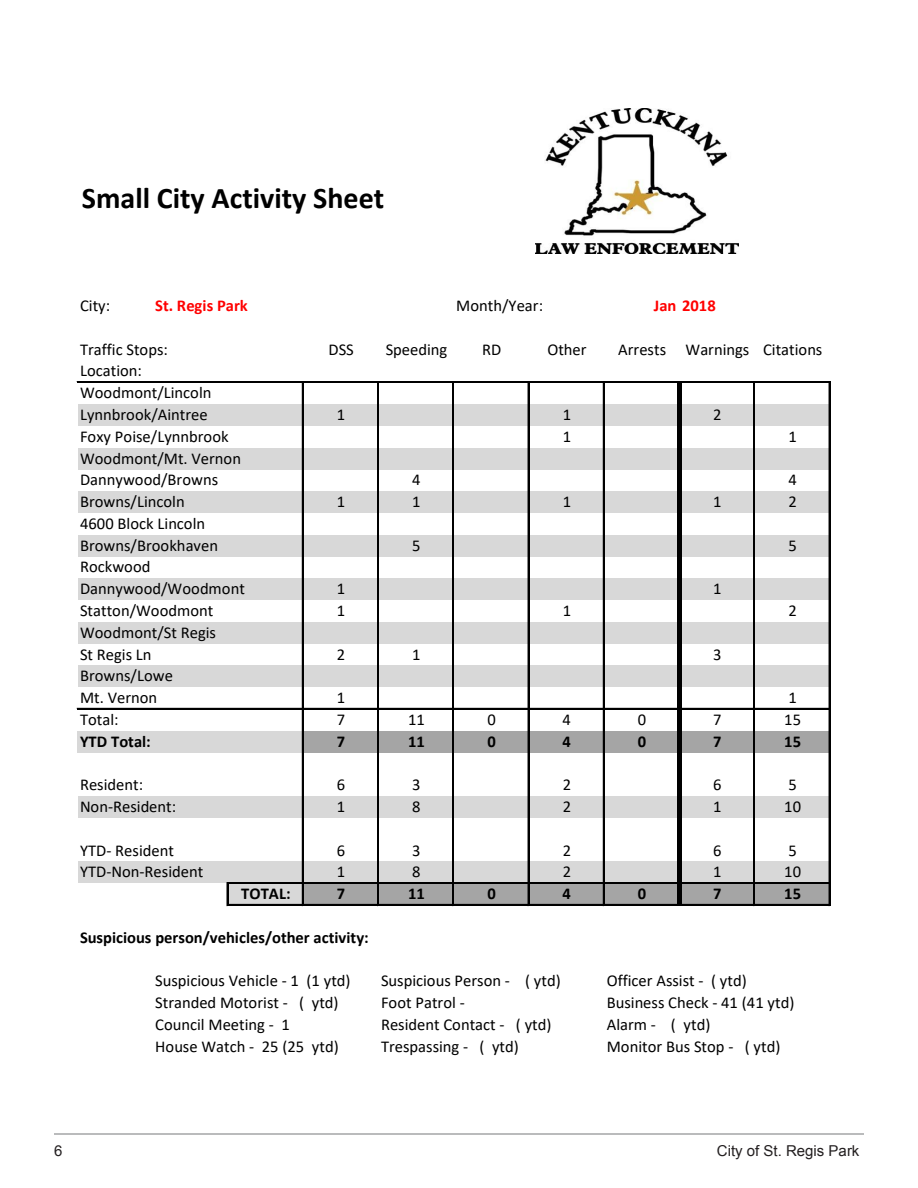
<style>
.page{position:relative;width:918px;height:1188px;background:#fff}
.page>*{position:absolute;margin:0;border:0;box-sizing:border-box;transform-origin:0 0}
.t1{font:700 30px "Calibri";color:#000}
.t2{font:16.5px/21.8px "Calibri";color:#000}
.t3{font:700 16.5px "Calibri";color:#000}
.t4{font:700 16.5px "Calibri";color:#f00}
.t5{font:15px "Arial";color:#231f20}
</style>
<div class="page">
<hr style="left:54px;top:1134px;width:810px;height:1px;background:#76787b">
<div style="left:78px;top:404px;width:752px;height:22px;background:#d8d8d8"></div>
<div style="left:78px;top:448px;width:752px;height:22px;background:#d8d8d8"></div>
<div style="left:78px;top:491px;width:752px;height:22px;background:#d8d8d8"></div>
<div style="left:78px;top:535px;width:752px;height:22px;background:#d8d8d8"></div>
<div style="left:78px;top:578px;width:752px;height:22px;background:#d8d8d8"></div>
<div style="left:78px;top:622px;width:752px;height:22px;background:#d8d8d8"></div>
<div style="left:78px;top:665px;width:752px;height:22px;background:#d8d8d8"></div>
<div style="left:78px;top:731px;width:225px;height:22px;background:#d8d8d8"></div>
<div style="left:303px;top:731px;width:527px;height:22px;background:#a5a5a5"></div>
<div style="left:78px;top:796px;width:752px;height:22px;background:#d8d8d8"></div>
<div style="left:78px;top:861px;width:752px;height:22px;background:#d8d8d8"></div>
<div style="left:228px;top:883px;width:75px;height:22px;background:#d8d8d8"></div>
<div style="left:303px;top:883px;width:527px;height:22px;background:#a5a5a5"></div>
<hr style="left:77px;top:381px;width:600px;height:2px;background:#000">
<hr style="left:77px;top:708px;width:600px;height:2px;background:#000">
<hr style="left:228px;top:882px;width:449px;height:1px;background:#000">
<hr style="left:228px;top:883px;width:449px;height:1px;background:#000">
<hr style="left:228px;top:904px;width:449px;height:2px;background:#000">
<hr style="left:302px;top:383px;width:2px;height:523px;background:#000">
<hr style="left:377px;top:383px;width:2px;height:523px;background:#000">
<hr style="left:453px;top:383px;width:1px;height:523px;background:#000">
<hr style="left:528px;top:383px;width:1px;height:523px;background:#000">
<hr style="left:603px;top:383px;width:2px;height:523px;background:#000">
<hr style="left:677px;top:381px;width:4px;height:525px;background:#000">
<hr style="left:754px;top:383px;width:1px;height:523px;background:#000">
<hr style="left:829px;top:383px;width:1px;height:523px;background:#000">
<svg style="left:227px;top:883px;width:1px;height:23px"></svg>
<hr style="left:681px;top:381px;width:149px;height:2px;background:#000">
<hr style="left:681px;top:708px;width:149px;height:2px;background:#000">
<hr style="left:681px;top:882px;width:149px;height:1px;background:#000">
<hr style="left:681px;top:883px;width:149px;height:1px;background:#000">
<hr style="left:681px;top:904px;width:149px;height:2px;background:#000">
<img style="left:536px;top:108px;width:203px;height:146px">
<h1 class="t1" style="left:82px;top:176px;width:304px">Small City Activity Sheet</h1>
<p class="t2" style="left:80px;top:294px;width:32px">City:</p>
<p class="t4" style="left:155px;top:294px;width:94px">St. Regis Park</p>
<p class="t2" style="left:456px;top:294px;width:88px">Month/Year:</p>
<p class="t4" style="left:654px;top:294px;width:63px">Jan 2018</p>
<p class="t2" style="left:80px;top:338px;width:89px">Traffic Stops:</p>
<p class="t2" style="left:328px;top:338px;width:27px">DSS</p>
<p class="t2" style="left:386px;top:338px;width:63px">Speeding</p>
<p class="t2" style="left:482px;top:338px;width:21px">RD</p>
<p class="t2" style="left:547px;top:338px;width:41px">Other</p>
<p class="t2" style="left:618px;top:338px;width:206px">Arrests Warnings Citations</p>
<p class="t2" style="left:80px;top:360px;width:133px">Location:<br>Woodmont/Lincoln<br>Lynnbrook/Aintree</p>
<p class="t2" style="left:337px;top:403px;width:10px">1</p>
<p class="t2" style="left:563px;top:403px;width:10px">1</p>
<p class="t2" style="left:713px;top:403px;width:10px">2</p>
<p class="t2" style="left:80px;top:425px;width:150px">Foxy Poise/Lynnbrook</p>
<p class="t2" style="left:563px;top:425px;width:10px">1</p>
<p class="t2" style="left:788px;top:425px;width:10px">1</p>
<p class="t2" style="left:80px;top:447px;width:163px">Woodmont/Mt. Vernon<br>Dannywood/Browns</p>
<p class="t2" style="left:412px;top:469px;width:10px">4</p>
<p class="t2" style="left:788px;top:469px;width:10px">4</p>
<p class="t2" style="left:80px;top:490px;width:106px">Browns/Lincoln</p>
<p class="t2" style="left:337px;top:490px;width:10px">1</p>
<p class="t2" style="left:412px;top:490px;width:10px">1</p>
<p class="t2" style="left:563px;top:490px;width:10px">1</p>
<p class="t2" style="left:713px;top:490px;width:10px">1</p>
<p class="t2" style="left:788px;top:490px;width:10px">2</p>
<p class="t2" style="left:80px;top:512px;width:140px">4600 Block Lincoln<br>Browns/Brookhaven</p>
<p class="t2" style="left:412px;top:534px;width:10px">5</p>
<p class="t2" style="left:788px;top:534px;width:10px">5</p>
<p class="t2" style="left:80px;top:556px;width:166px">Rockwood<br>Dannywood/Woodmont</p>
<p class="t2" style="left:337px;top:577px;width:10px">1</p>
<p class="t2" style="left:713px;top:577px;width:10px">1</p>
<p class="t2" style="left:80px;top:599px;width:135px">Statton/Woodmont</p>
<p class="t2" style="left:337px;top:599px;width:10px">1</p>
<p class="t2" style="left:563px;top:599px;width:10px">1</p>
<p class="t2" style="left:788px;top:599px;width:10px">2</p>
<p class="t2" style="left:80px;top:621px;width:138px">Woodmont/St Regis<br>St Regis Ln</p>
<p class="t2" style="left:337px;top:643px;width:10px">2</p>
<p class="t2" style="left:412px;top:643px;width:10px">1</p>
<p class="t2" style="left:713px;top:643px;width:10px">3</p>
<p class="t2" style="left:80px;top:665px;width:94px">Browns/Lowe<br>Mt. Vernon</p>
<p class="t2" style="left:337px;top:686px;width:10px">1</p>
<p class="t2" style="left:788px;top:686px;width:10px">1</p>
<p class="t2" style="left:80px;top:708px;width:40px">Total:</p>
<p class="t2" style="left:337px;top:708px;width:10px">7</p>
<p class="t2" style="left:408px;top:708px;width:18px">11</p>
<p class="t2" style="left:487px;top:708px;width:10px">0</p>
<p class="t2" style="left:563px;top:708px;width:10px">4</p>
<p class="t2" style="left:638px;top:708px;width:10px">0</p>
<p class="t2" style="left:713px;top:708px;width:10px">7</p>
<p class="t2" style="left:784px;top:708px;width:18px">15</p>
<p class="t3" style="left:80px;top:730px;width:72px">YTD Total:</p>
<p class="t3" style="left:337px;top:730px;width:10px">7</p>
<p class="t3" style="left:408px;top:730px;width:18px">11</p>
<p class="t3" style="left:487px;top:730px;width:10px">0</p>
<p class="t3" style="left:563px;top:730px;width:10px">4</p>
<p class="t3" style="left:638px;top:730px;width:10px">0</p>
<p class="t3" style="left:713px;top:730px;width:10px">7</p>
<p class="t3" style="left:784px;top:730px;width:18px">15</p>
<p class="t2" style="left:80px;top:774px;width:65px">Resident:</p>
<p class="t2" style="left:337px;top:774px;width:10px">6</p>
<p class="t2" style="left:412px;top:774px;width:10px">3</p>
<p class="t2" style="left:563px;top:774px;width:10px">2</p>
<p class="t2" style="left:713px;top:774px;width:10px">6</p>
<p class="t2" style="left:788px;top:774px;width:10px">5</p>
<p class="t2" style="left:80px;top:795px;width:98px">Non-Resident:</p>
<p class="t2" style="left:337px;top:795px;width:10px">1</p>
<p class="t2" style="left:412px;top:795px;width:10px">8</p>
<p class="t2" style="left:563px;top:795px;width:10px">2</p>
<p class="t2" style="left:713px;top:795px;width:10px">1</p>
<p class="t2" style="left:784px;top:795px;width:18px">10</p>
<p class="t2" style="left:80px;top:839px;width:95px">YTD- Resident</p>
<p class="t2" style="left:337px;top:839px;width:10px">6</p>
<p class="t2" style="left:412px;top:839px;width:10px">3</p>
<p class="t2" style="left:563px;top:839px;width:10px">2</p>
<p class="t2" style="left:713px;top:839px;width:10px">6</p>
<p class="t2" style="left:788px;top:839px;width:10px">5</p>
<p class="t2" style="left:80px;top:861px;width:125px">YTD-Non-Resident</p>
<p class="t2" style="left:337px;top:861px;width:10px">1</p>
<p class="t2" style="left:412px;top:861px;width:10px">8</p>
<p class="t2" style="left:563px;top:861px;width:10px">2</p>
<p class="t2" style="left:713px;top:861px;width:10px">1</p>
<p class="t2" style="left:784px;top:861px;width:18px">10</p>
<p class="t3" style="left:241px;top:882px;width:51px">TOTAL:</p>
<p class="t3" style="left:337px;top:882px;width:10px">7</p>
<p class="t3" style="left:408px;top:882px;width:18px">11</p>
<p class="t3" style="left:487px;top:882px;width:10px">0</p>
<p class="t3" style="left:563px;top:882px;width:10px">4</p>
<p class="t3" style="left:638px;top:882px;width:10px">0</p>
<p class="t3" style="left:713px;top:882px;width:10px">7</p>
<p class="t3" style="left:784px;top:882px;width:18px">15</p>
<p class="t3" style="left:80px;top:926px;width:290px">Suspicious person/vehicles/other activity:</p>
<p class="t2" style="left:155px;top:970px;width:197px">Suspicious Vehicle - 1 (1 ytd)</p>
<p class="t2" style="left:381px;top:970px;width:181px">Suspicious Person - ( ytd)</p>
<p class="t2" style="left:607px;top:970px;width:141px">Officer Assist - ( ytd)</p>
<p class="t2" style="left:155px;top:991px;width:185px">Stranded Motorist - ( ytd)</p>
<p class="t2" style="left:381px;top:991px;width:85px">Foot Patrol -</p>
<p class="t2" style="left:607px;top:991px;width:189px">Business Check - 41 (41 ytd)</p>
<p class="t2" style="left:155px;top:1013px;width:136px">Council Meeting - 1</p>
<p class="t2" style="left:381px;top:1013px;width:172px">Resident Contact - ( ytd)</p>
<p class="t2" style="left:607px;top:1013px;width:105px">Alarm - ( ytd)</p>
<p class="t2" style="left:155px;top:1035px;width:185px">House Watch - 25 (25 ytd)</p>
<p class="t2" style="left:381px;top:1035px;width:139px">Trespassing - ( ytd)</p>
<p class="t2" style="left:607px;top:1035px;width:175px">Monitor Bus Stop - ( ytd)</p>
<p class="t5" style="left:54px;top:1141px;width:10px">6</p>
<p class="t5" style="left:717px;top:1141px;width:144px">City of St. Regis Park</p>
</div>
